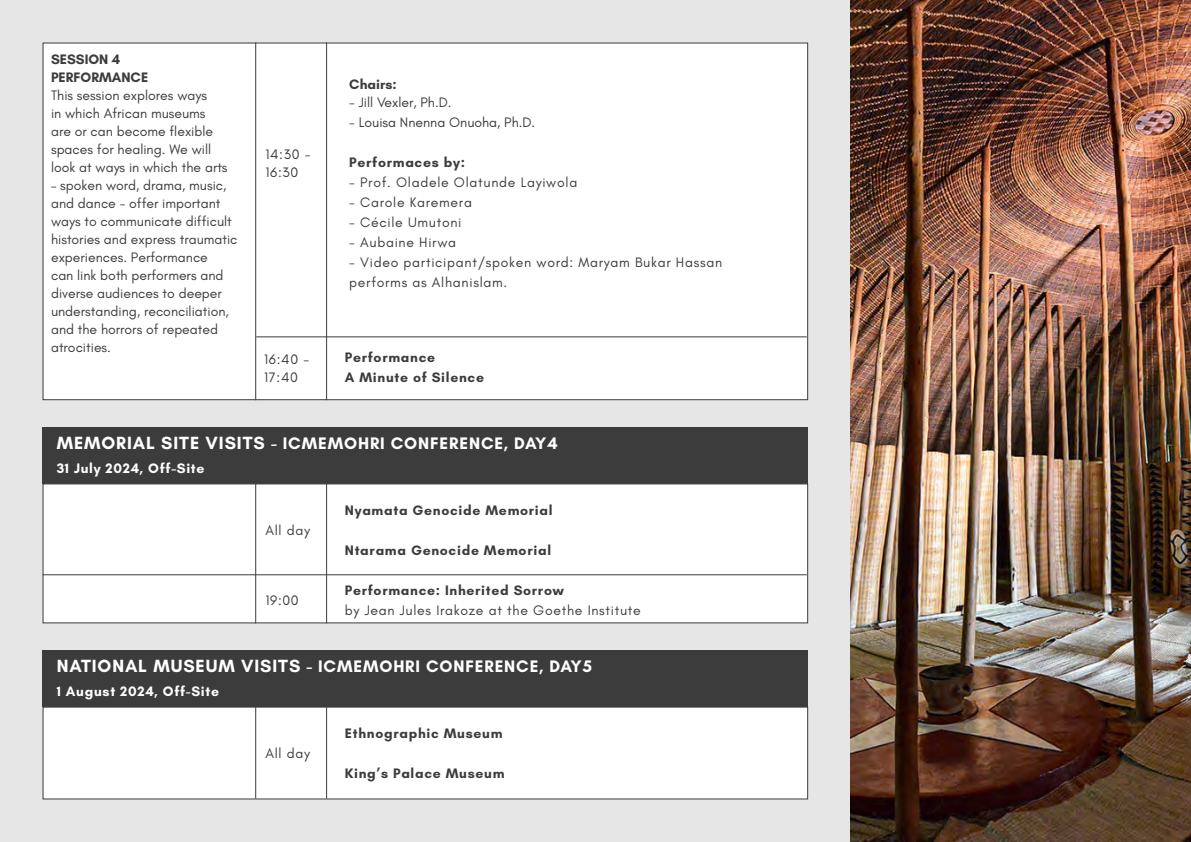
<style>
.page{position:relative;width:1191px;height:842px;background:#e6e6e6}
.page>*{position:absolute;margin:0;border:0;box-sizing:border-box;transform-origin:0 0}
.t1{font:700 17px "Glacial Indifference";letter-spacing:.05em;color:#fff}
.t2{font:14px/18px "Glacial Indifference";color:#3c3c3c}
.t3{font:14px/20px "Glacial Indifference";letter-spacing:.05em;color:#3c3c3c}
.t4{font:700 14px/20px "Glacial Indifference";letter-spacing:.05em;color:#3c3c3c}
.t5{font:700 14px "Glacial Indifference";letter-spacing:.05em;color:#fff}
.t6{font:700 14px/18px "Glacial Indifference";color:#3c3c3c}
.s1{font-size:18px}
</style>
<div class="page">
<img style="left:850px;top:0;width:341px;height:842px">
<div style="left:43px;top:427px;width:765px;height:56px;background:#3c3c3c"></div>
<div style="left:43px;top:650px;width:765px;height:57px;background:#3c3c3c"></div>
<div style="left:43px;top:483px;width:765px;height:140px;background:#fff;border:1px solid #3c3c3c"></div>
<div style="left:43px;top:707px;width:765px;height:92px;background:#fff"></div>
<div style="left:43px;top:43px;width:765px;height:357px;background:#fff;border:1px solid #3c3c3c"></div>
<hr style="left:255px;top:484px;width:1px;height:139px;background:#3c3c3c">
<hr style="left:255px;top:707px;width:1px;height:91px;background:#3c3c3c">
<hr style="left:326px;top:484px;width:1px;height:139px;background:#3c3c3c">
<hr style="left:326px;top:707px;width:1px;height:91px;background:#3c3c3c">
<hr style="left:255px;top:43px;width:1px;height:357px;background:#3c3c3c">
<hr style="left:326px;top:43px;width:1px;height:357px;background:#3c3c3c">
<hr style="left:256px;top:336px;width:550px;height:1px;background:#3c3c3c">
<hr style="left:43px;top:574px;width:763px;height:1px;background:#3c3c3c">
<p class="t6" style="left:51px;top:50px;width:99px">SESSION 4<br>PERFORMANCE</p>
<p class="t2" style="left:51px;top:86px;width:178px">This session explores ways<br>in which African museums are or can become flexible spaces for healing. We will look at ways in which the arts</p>
<p class="t2" style="left:51px;top:176px;width:188px">– spoken word, drama, music, and dance - offer important ways to communicate difficult histories and express traumatic experiences. Performance<br>can link both performers and diverse audiences to deeper understanding, reconciliation, and the horrors of repeated atrocities.</p>
<p class="t2" style="left:265px;top:146px;width:47px">14:30 -<br>16:30</p>
<p class="t2" style="left:264px;top:351px;width:46px">16:40 -<br>17:40</p>
<p class="t4" style="left:349px;top:74px;width:49px">Chairs:</p>
<p class="t2" style="left:349px;top:94px;width:104px">- Jill Vexler, Ph.D.</p>
<p class="t2" style="left:349px;top:114px;width:188px">- Louisa Nnenna Onuoha, Ph.D.</p>
<p class="t4" style="left:349px;top:152px;width:117px">Performaces by:</p>
<p class="t3" style="left:349px;top:173px;width:229px">- Prof. Oladele Olatunde Layiwola</p>
<p class="t3" style="left:349px;top:193px;width:124px">- Carole Karemera</p>
<p class="t3" style="left:349px;top:213px;width:114px">- Cécile Umutoni</p>
<p class="t3" style="left:349px;top:233px;width:108px">- Aubaine Hirwa</p>
<p class="t3" style="left:349px;top:253px;width:374px">- Video participant/spoken word: Maryam Bukar Hassan performs as Alhanislam.</p>
<p class="t4" style="left:345px;top:347px;width:141px">Performance<br>A Minute of Silence</p>
<p class="t1" style="left:57px;top:433px;width:502px"><span class="s1">MEMORIAL SITE VISITS</span> - ICMEMOHRI CONFERENCE, DAY4</p>
<p class="t5" style="left:57px;top:460px;width:149px">31 July 2024, Off-Site</p>
<p class="t2" style="left:265px;top:522px;width:46px">All day</p>
<p class="t2" style="left:265px;top:591px;width:35px">19:00</p>
<p class="t4" style="left:345px;top:500px;width:209px">Nyamata Genocide Memorial</p>
<p class="t4" style="left:345px;top:540px;width:208px">Ntarama Genocide Memorial</p>
<p class="t4" style="left:345px;top:580px;width:220px">Performance: Inherited Sorrow</p>
<p class="t3" style="left:345px;top:600px;width:297px">by Jean Jules Irakoze at the Goethe Institute</p>
<p class="t1" style="left:57px;top:656px;width:537px"><span class="s1">NATIONAL MUSEUM VISITS</span> - ICMEMOHRI CONFERENCE, DAY5</p>
<p class="t5" style="left:57px;top:683px;width:164px">1 August 2024, Off-Site</p>
<p class="t2" style="left:265px;top:745px;width:46px">All day</p>
<p class="t4" style="left:345px;top:723px;width:159px">Ethnographic Museum</p>
<p class="t4" style="left:345px;top:763px;width:161px">King’s Palace Museum</p>
</div>
